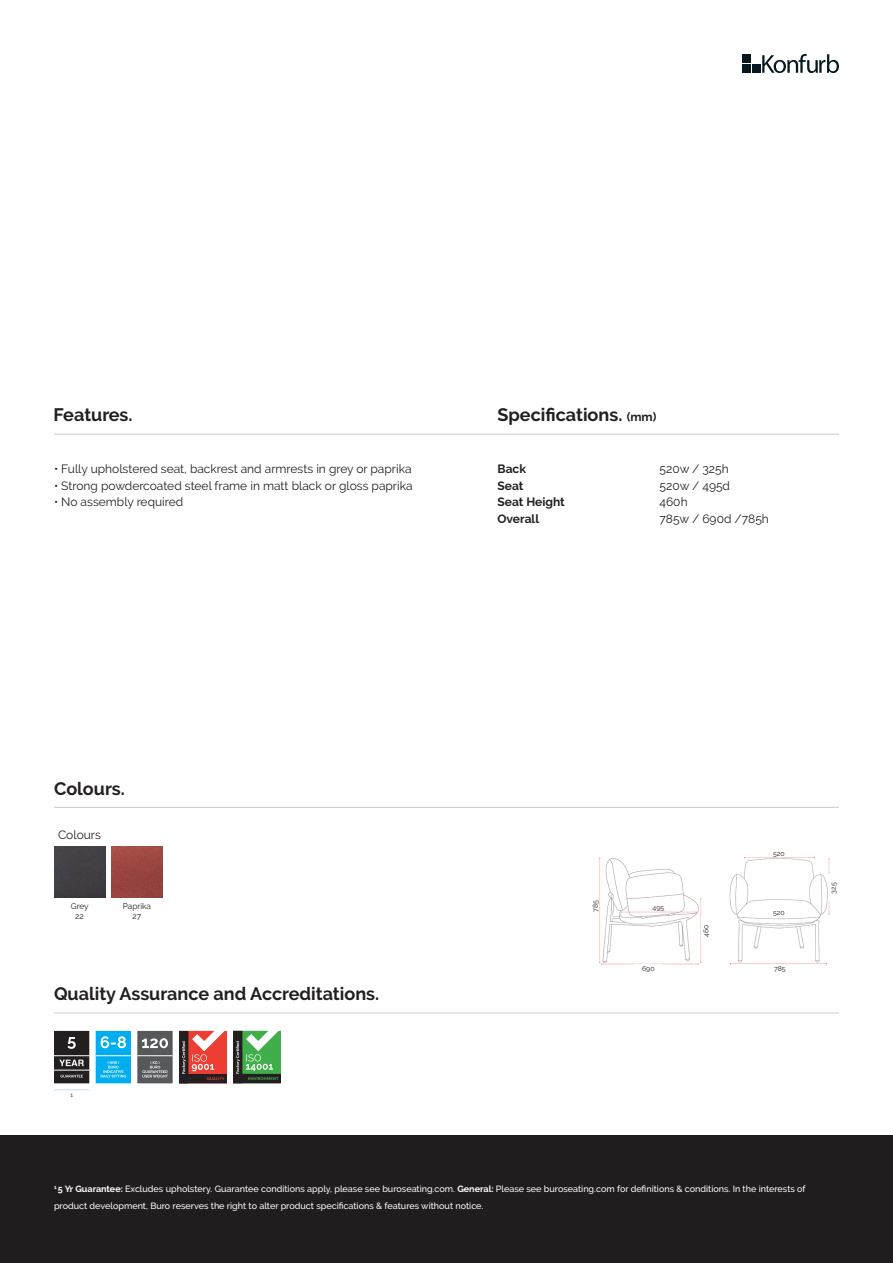
<style>
.page{position:relative;width:893px;height:1263px;background:#fff}
.page>*{position:absolute;margin:0;border:0;box-sizing:border-box;transform-origin:0 0}
.t1{font:700 18px "Raleway";color:#231f20}
.Chair_Features__Tags__-_Description{font:12px "Raleway";color:#231f20}
.Chair_Features__Tags__-_Description-2{font:700 12px "Raleway";color:#231f20}
.t2{font:500 9px/16.5px "Raleway";color:#fff}
.t3{font:8.25px "Raleway";color:#231f20}
.t4{font:6.9px "Raleway";color:#231f20}
.t5{font:6px "Raleway";color:#231f20}
.s1{font-size:12px}
.s2{font-weight:700}
</style>
<div class="page">
<div style="left:0;top:1135px;width:893px;height:128px;background:#201d1f"></div>
<hr style="left:54px;top:434px;width:785px;height:1px;background:#d1d2d4">
<div style="left:742px;top:54px;width:8px;height:9px;background:#071720"></div>
<div style="left:742px;top:64px;width:8px;height:9px;background:#071720"></div>
<div style="left:752px;top:64px;width:8px;height:9px;background:#071720"></div>
<svg style="left:762px;top:54px;width:77px;height:19px"></svg>
<hr style="left:54px;top:1012px;width:785px;height:1px;background:#d1d2d4">
<hr style="left:54px;top:807px;width:785px;height:1px;background:#d1d2d4">
<img style="left:599px;top:857px;width:103px;height:108px">
<hr style="left:54px;top:1089px;width:35px;height:1px;background:#cde2f5">
<div style="left:55px;top:1032px;width:34px;height:50px;background:#231f20"></div>
<div style="left:54px;top:1031px;width:35px;height:52px;border:2px solid #231f20"></div>
<svg style="left:60px;top:1075px;width:23px;height:2px"></svg>
<svg style="left:59px;top:1060px;width:25px;height:6px"></svg>
<svg style="left:68px;top:1037px;width:8px;height:12px"></svg>
<hr style="left:54px;top:1055px;width:35px;height:1px;background:#fff">
<hr style="left:54px;top:1070px;width:35px;height:1px;background:#fff">
<div style="left:96px;top:1032px;width:34px;height:50px;background:#00aeef"></div>
<div style="left:96px;top:1031px;width:35px;height:52px;border:2px solid #00aeef"></div>
<svg style="left:101px;top:1061px;width:25px;height:16px"></svg>
<svg style="left:101px;top:1036px;width:25px;height:12px"></svg>
<hr style="left:96px;top:1055px;width:35px;height:1px;background:#fff">
<div style="left:138px;top:1032px;width:34px;height:50px;background:#57585a"></div>
<div style="left:137px;top:1031px;width:36px;height:52px;border:2px solid #57585a"></div>
<svg style="left:142px;top:1061px;width:26px;height:16px"></svg>
<svg style="left:142px;top:1038px;width:26px;height:10px"></svg>
<hr style="left:137px;top:1055px;width:36px;height:1px;background:#fff">
<div style="left:701px;top:917px;width:7px;height:27px;background:#fff"></div>
<div style="left:635px;top:964px;width:27px;height:7px;background:#fff"></div>
<svg style="left:233px;top:1031px;width:48px;height:52px"></svg>
<svg style="left:179px;top:1031px;width:48px;height:52px"></svg>
<img style="left:111px;top:846px;width:51px;height:52px">
<div style="left:54px;top:846px;width:51px;height:52px;background:#423f45"></div>
<div style="left:655px;top:903px;width:20px;height:8px;background:#fff"></div>
<div style="left:649px;top:903px;width:19px;height:7px;background:#fff"></div>
<img style="left:729px;top:857px;width:101px;height:108px">
<div style="left:829px;top:874px;width:7px;height:28px;background:#fff"></div>
<div style="left:766px;top:964px;width:28px;height:7px;background:#fff"></div>
<div style="left:768px;top:908px;width:20px;height:7px;background:#fff"></div>
<h1 class="t1" style="left:54px;top:405px;width:81px">Features.</h1>
<p class="Chair_Features__Tags__-_Description" style="left:54px;top:462px;width:359px">• Fully upholstered seat, backrest and armrests in grey or paprika</p>
<p class="Chair_Features__Tags__-_Description" style="left:54px;top:479px;width:360px">• Strong powdercoated steel frame in matt black or gloss paprika</p>
<p class="Chair_Features__Tags__-_Description" style="left:54px;top:495px;width:131px">• No assembly required</p>
<h1 class="t1" style="left:497px;top:405px;width:160px">Specifications. <span class="s1">(mm)</span></h1>
<p class="Chair_Features__Tags__-_Description-2" style="left:497px;top:462px;width:30px">Back</p>
<p class="Chair_Features__Tags__-_Description" style="left:659px;top:462px;width:71px">520w / 325h</p>
<p class="Chair_Features__Tags__-_Description-2" style="left:497px;top:479px;width:27px">Seat</p>
<p class="Chair_Features__Tags__-_Description" style="left:659px;top:479px;width:72px">520w / 495d</p>
<p class="Chair_Features__Tags__-_Description-2" style="left:497px;top:495px;width:69px">Seat Height</p>
<p class="Chair_Features__Tags__-_Description" style="left:659px;top:495px;width:30px">460h</p>
<p class="Chair_Features__Tags__-_Description-2" style="left:497px;top:512px;width:43px">Overall</p>
<p class="Chair_Features__Tags__-_Description" style="left:659px;top:512px;width:111px">785w / 690d /785h</p>
<h1 class="t1" style="left:54px;top:778px;width:72px">Colours.</h1>
<p class="Chair_Features__Tags__-_Description" style="left:58px;top:828px;width:44px">Colours</p>
<p class="t3" style="left:71px;top:901px;width:19px">Grey</p>
<p class="t3" style="left:75px;top:911px;width:10px">22</p>
<p class="t3" style="left:123px;top:901px;width:30px">Paprika</p>
<p class="t3" style="left:133px;top:911px;width:10px">27</p>
<h1 class="t1" style="left:54px;top:983px;width:327px">Quality Assurance and Accreditations.</h1>
<p class="t5" style="left:70px;top:1091px;width:4px">1</p>
<p class="t4" style="left:591px;top:912px;width:13px;rotate:-90deg">785</p>
<p class="t4" style="left:653px;top:903px;width:13px">495</p>
<p class="t4" style="left:642px;top:964px;width:14px">690</p>
<p class="t4" style="left:702px;top:937px;width:14px;rotate:-90deg">460</p>
<p class="t4" style="left:773px;top:850px;width:13px">520</p>
<p class="t4" style="left:773px;top:908px;width:13px">520</p>
<p class="t4" style="left:774px;top:964px;width:13px">785</p>
<p class="t4" style="left:829px;top:893px;width:13px;rotate:-90deg">325</p>
<p class="t2" style="left:54px;top:1181px;width:753px"><sup>1</sup> <span class="s2">5 Yr Guarantee:</span> Excludes upholstery. Guarantee conditions apply, please see buroseating.com. <span class="s2">General:</span> Please see buroseating.com for definitions &amp; conditions. In the interests of product development, Buro reserves the right to alter product specifications &amp; features without notice.</p>
</div>
